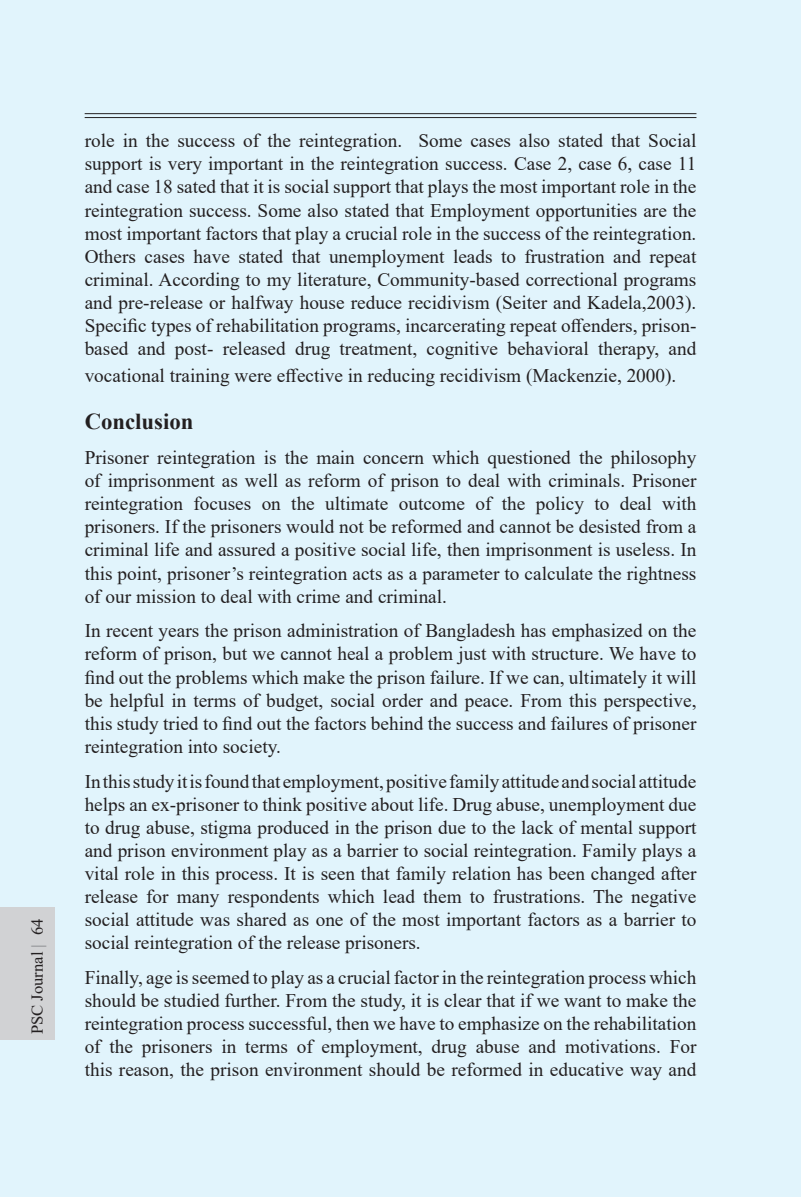
<style>
.page{position:relative;width:801px;height:1197px;background:#fff}
.page>*{position:absolute;margin:0;border:0;box-sizing:border-box;transform-origin:0 0}
.Paragraph_Head{font:700 22.75px "Times New Roman";color:#231f20}
.Discription{font:19.25px/23.1px "Times New Roman";color:#231f20;text-align:justify}
.t1{font:16.62px "Times New Roman";color:#231f20}
.s1{font-weight:700;color:#939598}
</style>
<div class="page">
<hr style="left:800px;top:0;width:1px;height:1197px;background:#e1f4fc">
<div style="left:0;top:0;width:800px;height:1197px;background:#e1f4fc"></div>
<hr style="left:85px;top:117px;width:611px;height:1px;background:#231f20">
<hr style="left:85px;top:113px;width:611px;height:1px;background:#231f20">
<div style="left:0;top:907px;width:54px;height:133px;background:#d1d2d4"></div>
<p class="t1" style="left:25px;top:1034px;width:117px;rotate:-90deg">PSC Journal <span class="s1">|</span> 64</p>
<p class="Discription" style="left:85px;top:129px;width:613px">role in the success of the reintegration. Some cases also stated that Social support is very important in the reintegration success. Case 2, case 6, case 11 and case 18 sated that it is social support that plays the most important role in the reintegration success. Some also stated that Employment opportunities are the most important factors that play a crucial role in the success of the reintegration.<br>Others cases have stated that unemployment leads to frustration and repeat criminal. According to my literature, Community-based correctional programs and pre-release or halfway house reduce recidivism (Seiter and Kadela,2003).<br>Specific types of rehabilitation programs, incarcerating repeat offenders, prison&shy;based and post- released drug treatment, cognitive behavioral therapy, and</p>
<p class="Discription" style="left:85px;top:364px;width:593px">vocational training were effective in reducing recidivism (Mackenzie, 2000).</p>
<p class="Paragraph_Head" style="left:85px;top:405px;width:110px">Conclusion</p>
<p class="Discription" style="left:85px;top:445px;width:613px">Prisoner reintegration is the main concern which questioned the philosophy of imprisonment as well as reform of prison to deal with criminals. Prisoner reintegration focuses on the ultimate outcome of the policy to deal with prisoners. If the prisoners would not be reformed and cannot be desisted from a criminal life and assured a positive social life, then imprisonment is useless. In this point, prisoner’s reintegration acts as a parameter to calculate the rightness of our mission to deal with crime and criminal.</p>
<p class="Discription" style="left:85px;top:619px;width:613px">In recent years the prison administration of Bangladesh has emphasized on the reform of prison, but we cannot heal a problem just with structure. We have to find out the problems which make the prison failure. If we can, ultimately it will be helpful in terms of budget, social order and peace. From this perspective, this study tried to find out the factors behind the success and failures of prisoner reintegration into society.</p>
<p class="Discription" style="left:85px;top:769px;width:613px">In this study it is found that employment, positive family attitude and social attitude helps an ex-prisoner to think positive about life. Drug abuse, unemployment due to drug abuse, stigma produced in the prison due to the lack of mental support and prison environment play as a barrier to social reintegration. Family plays a vital role in this process. It is seen that family relation has been changed after release for many respondents which lead them to frustrations. The negative social attitude was shared as one of the most important factors as a barrier to social reintegration of the release prisoners.</p>
<p class="Discription" style="left:85px;top:965px;width:613px">Finally, age is seemed to play as a crucial factor in the reintegration process which should be studied further. From the study, it is clear that if we want to make the reintegration process successful, then we have to emphasize on the rehabilitation of the prisoners in terms of employment, drug abuse and motivations. For this reason, the prison environment should be reformed in educative way and</p>
</div>
